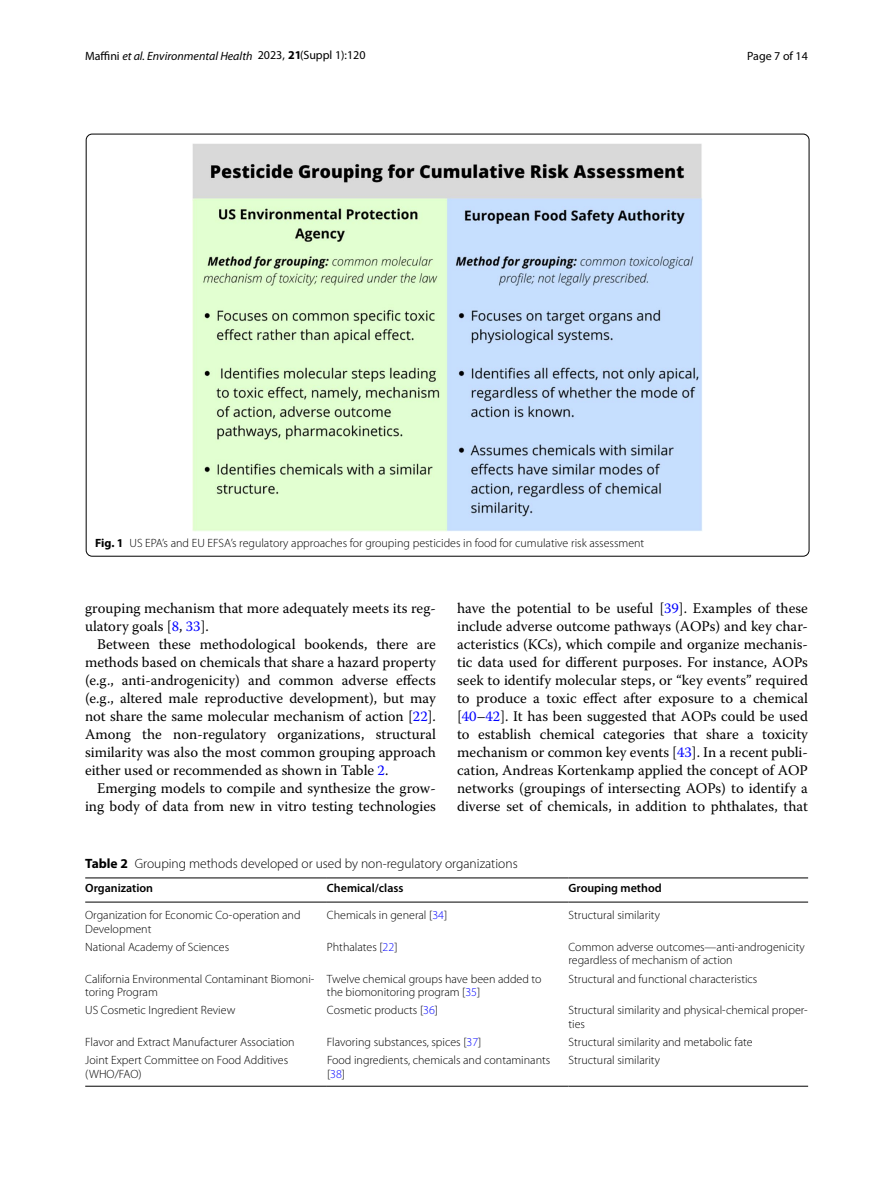
<style>
.page{position:relative;width:893px;height:1187px;background:#fff}
.page>*{position:absolute;margin:0;border:0;box-sizing:border-box;transform-origin:0 0}
.t1{font:14.7px/18px "Warnock Pro";color:#000;text-align:justify}
.t2{font:300 13.5px "Myriad Pro";color:#000}
.t3{font:300 12px/13.5px "Myriad Pro";color:#000}
.t4{font:12px "Myriad Pro";color:#000}
.t5{font:600 12px "Myriad Pro";color:#000}
.s1{font-style:italic}
.s2{font-weight:700}
.s3{color:#00f}
</style>
<div class="page">
<img style="left:192px;top:143px;width:511px;height:389px">
<hr style="left:85px;top:877px;width:242px;height:1px;background:#000">
<hr style="left:85px;top:901px;width:242px;height:1px;background:#000">
<hr style="left:327px;top:877px;width:241px;height:1px;background:#000">
<hr style="left:327px;top:901px;width:241px;height:1px;background:#000">
<hr style="left:568px;top:877px;width:240px;height:1px;background:#000">
<hr style="left:568px;top:901px;width:240px;height:1px;background:#000">
<hr style="left:85px;top:1085px;width:242px;height:1px;background:#000">
<hr style="left:327px;top:1085px;width:241px;height:1px;background:#000">
<hr style="left:568px;top:1085px;width:240px;height:1px;background:#000">
<p class="t4" style="left:85px;top:48px;width:282px">Maffini <span class="s1">et al. Environmental Health</span> 2023, <span class="s2">21</span>(Suppl 1):120</p>
<p class="t4" style="left:747px;top:48px;width:62px">Page 7 of 14</p>
<p class="t3" style="left:95px;top:536px;width:551px"><span class="s2">Fig. 1</span> US EPA’s and EU EFSA’s regulatory approaches for grouping pesticides in food for cumulative risk assessment</p>
<p class="t1" style="left:85px;top:598px;width:352px">grouping mechanism that more adequately meets its reg&shy;ulatory goals [<span class="s3">8</span>, <span class="s3">33</span>].</p>
<p class="t1" style="left:85px;top:634px;width:352px;text-indent:12px">Between these methodological bookends, there are methods based on chemicals that share a hazard property (e.g., anti-androgenicity) and common adverse effects (e.g., altered male reproductive development), but may not share the same molecular mechanism of action [<span class="s3">22</span>].<br>Among the non-regulatory organizations, structural similarity was also the most common grouping approach either used or recommended as shown in Table <span class="s3">2</span>.</p>
<p class="t1" style="left:85px;top:778px;width:352px;text-align:right">Emerging models to compile and synthesize the grow&shy;ing body of data from new in vitro testing technologies</p>
<p class="t1" style="left:457px;top:598px;width:352px">have the potential to be useful [<span class="s3">39</span>]. Examples of these include adverse outcome pathways (AOPs) and key char&shy;acteristics (KCs), which compile and organize mechanis&shy;tic data used for different purposes. For instance, AOPs seek to identify molecular steps, or “key events” required to produce a toxic effect after exposure to a chemical [<span class="s3">40</span>–<span class="s3">42</span>]. It has been suggested that AOPs could be used to establish chemical categories that share a toxicity mechanism or common key events [<span class="s3">43</span>]. In a recent publi&shy;cation, Andreas Kortenkamp applied the concept of AOP networks (groupings of intersecting AOPs) to identify a diverse set of chemicals, in addition to phthalates, that</p>
<p class="t2" style="left:85px;top:856px;width:434px"><span class="s2">Table 2</span> Grouping methods developed or used by non-regulatory organizations</p>
<p class="t5" style="left:85px;top:880px;width:69px">Organization</p>
<p class="t5" style="left:327px;top:880px;width:78px">Chemical/class</p>
<p class="t5" style="left:568px;top:880px;width:95px">Grouping method</p>
<p class="t3" style="left:85px;top:908px;width:217px">Organization for Economic Co-operation and<br>Development</p>
<p class="t3" style="left:327px;top:908px;width:122px">Chemicals in general [<span class="s3">34</span>]</p>
<p class="t3" style="left:568px;top:908px;width:93px">Structural similarity</p>
<p class="t3" style="left:85px;top:940px;width:145px">National Academy of Sciences</p>
<p class="t3" style="left:327px;top:940px;width:72px">Phthalates [<span class="s3">22</span>]</p>
<p class="t3" style="left:568px;top:940px;width:238px">Common adverse outcomes—anti-androgenicity regardless of mechanism of action</p>
<p class="t3" style="left:85px;top:971px;width:231px">California Environmental Contaminant Biomoni&shy;toring Program</p>
<p class="t3" style="left:327px;top:971px;width:216px">Twelve chemical groups have been added to the biomonitoring program [<span class="s3">35</span>]</p>
<p class="t3" style="left:568px;top:971px;width:190px">Structural and functional characteristics</p>
<p class="t3" style="left:85px;top:1003px;width:152px">US Cosmetic Ingredient Review</p>
<p class="t3" style="left:327px;top:1003px;width:113px">Cosmetic products [<span class="s3">36</span>]</p>
<p class="t3" style="left:569px;top:1003px;width:241px">Structural similarity and physical-chemical proper&shy;ties</p>
<p class="t3" style="left:85px;top:1035px;width:211px">Flavor and Extract Manufacturer Association</p>
<p class="t3" style="left:327px;top:1035px;width:156px">Flavoring substances, spices [<span class="s3">37</span>]</p>
<p class="t3" style="left:569px;top:1035px;width:186px">Structural similarity and metabolic fate</p>
<p class="t3" style="left:85px;top:1053px;width:204px">Joint Expert Committee on Food Additives (WHO/FAO)</p>
<p class="t3" style="left:327px;top:1053px;width:225px">Food ingredients, chemicals and contaminants [<span class="s3">38</span>]</p>
<p class="t3" style="left:569px;top:1053px;width:93px">Structural similarity</p>
</div>
